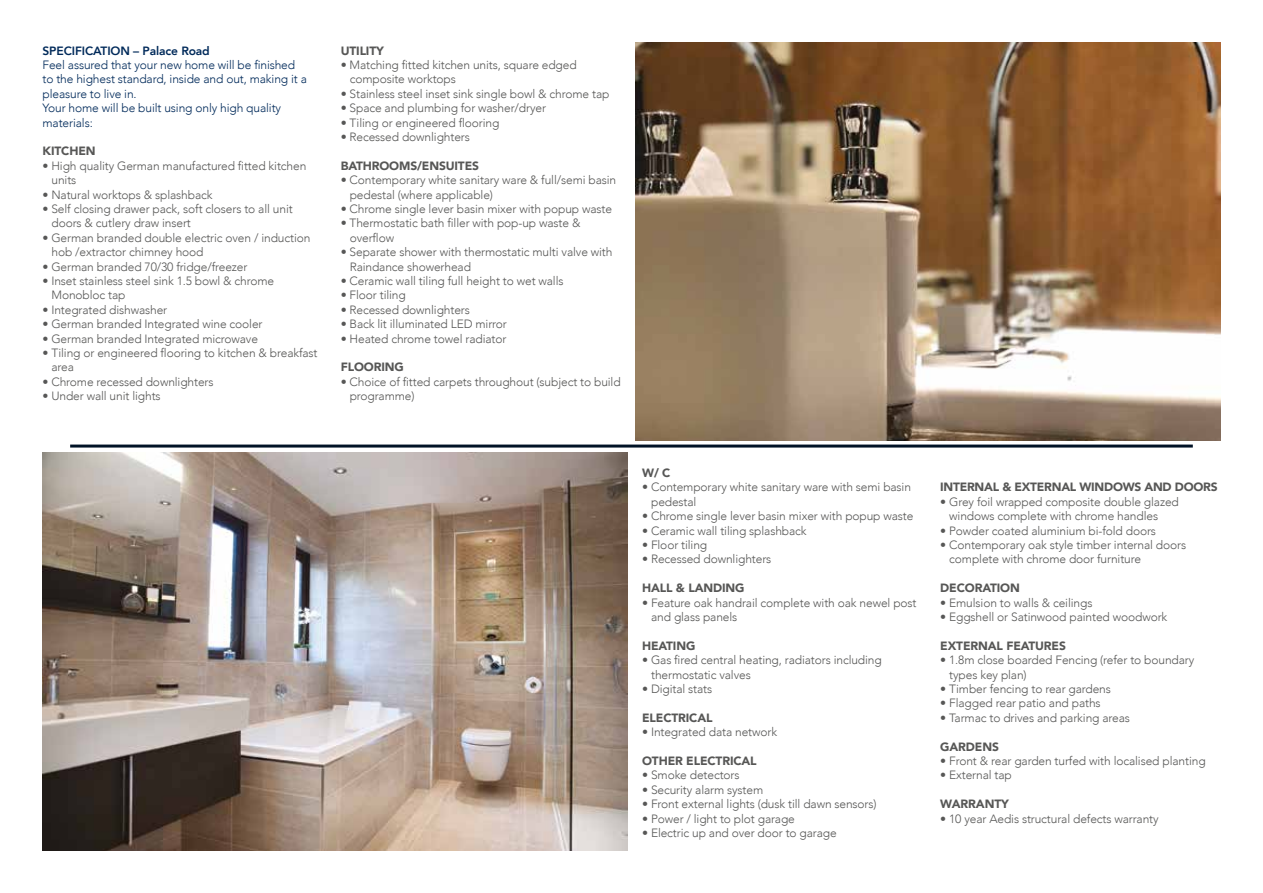
<style>
.page{position:relative;width:1263px;height:893px;background:#fff}
.page>*{position:absolute;margin:0;border:0;box-sizing:border-box;transform-origin:0 0}
.t1{font:300 12px/14.4px "Avenir";letter-spacing:-.01em;color:#575756}
.t2{font:900 12px "Avenir";letter-spacing:-.01em;color:#575756}
.t3{font:300 12px/14.4px "Avenir";letter-spacing:-.01em;color:#002a5a}
.t4{font:800 12px "Avenir";letter-spacing:-.01em;color:#002a5a}
</style>
<div class="page">
<hr style="left:70px;top:445px;width:1123px;height:3px;background:#001226">
<img style="left:43px;top:453px;width:584px;height:397px">
<img style="left:636px;top:43px;width:584px;height:397px">
<p class="t4" style="left:43px;top:41px;width:169px">SPECIFICATION – Palace Road</p>
<p class="t3" style="left:43px;top:58px;width:266px">Feel assured that your new home will be finished to the highest standard, inside and out, making it a pleasure to live in.<br>Your home will be built using only high quality materials:</p>
<p class="t2" style="left:43px;top:141px;width:55px">KITCHEN</p>
<p class="t1" style="left:52px;top:158px;width:256px;text-indent:-9px">• High quality German manufactured fitted kitchen units</p>
<p class="t1" style="left:43px;top:187px;width:172px">• Natural worktops &amp; splashback</p>
<p class="t1" style="left:52px;top:202px;width:243px;text-indent:-9px">• Self closing drawer pack, soft closers to all unit doors &amp; cutlery draw insert</p>
<p class="t1" style="left:52px;top:230px;width:260px;text-indent:-9px">• German branded double electric oven / induction hob /extractor chimney hood</p>
<p class="t1" style="left:43px;top:259px;width:206px">• German branded 70/30 fridge/freezer</p>
<p class="t1" style="left:52px;top:274px;width:224px;text-indent:-9px">• Inset stainless steel sink 1.5 bowl &amp; chrome<br>Monobloc tap</p>
<p class="t1" style="left:43px;top:302px;width:126px">• Integrated dishwasher</p>
<p class="t1" style="left:43px;top:317px;width:221px">• German branded Integrated wine cooler</p>
<p class="t1" style="left:43px;top:331px;width:217px">• German branded Integrated microwave</p>
<p class="t1" style="left:52px;top:346px;width:268px;text-indent:-9px">• Tiling or engineered flooring to kitchen &amp; breakfast area</p>
<p class="t1" style="left:43px;top:374px;width:173px">• Chrome recessed downlighters</p>
<p class="t1" style="left:43px;top:389px;width:120px">• Under wall unit lights</p>
<p class="t2" style="left:341px;top:40px;width:45px">UTILITY</p>
<p class="t1" style="left:350px;top:58px;width:229px;text-indent:-9px">• Matching fitted kitchen units, square edged composite worktops</p>
<p class="t1" style="left:341px;top:86px;width:270px">• Stainless steel inset sink single bowl &amp; chrome tap</p>
<p class="t1" style="left:341px;top:101px;width:207px">• Space and plumbing for washer/dryer</p>
<p class="t1" style="left:341px;top:115px;width:160px">• Tiling or engineered flooring</p>
<p class="t1" style="left:341px;top:130px;width:131px">• Recessed downlighters</p>
<p class="t2" style="left:341px;top:155px;width:140px">BATHROOMS/ENSUITES</p>
<p class="t1" style="left:350px;top:173px;width:268px;text-indent:-9px">• Contemporary white sanitary ware &amp; full/semi basin pedestal (where applicable)</p>
<p class="t1" style="left:341px;top:202px;width:273px">• Chrome single lever basin mixer with popup waste</p>
<p class="t1" style="left:350px;top:216px;width:232px;text-indent:-9px">• Thermostatic bath filler with pop-up waste &amp; overflow</p>
<p class="t1" style="left:350px;top:245px;width:264px;text-indent:-9px">• Separate shower with thermostatic multi valve with<br>Raindance showerhead</p>
<p class="t1" style="left:341px;top:274px;width:224px">• Ceramic wall tiling full height to wet walls</p>
<p class="t1" style="left:341px;top:288px;width:67px">• Floor tiling</p>
<p class="t1" style="left:341px;top:302px;width:131px">• Recessed downlighters</p>
<p class="t1" style="left:341px;top:317px;width:168px">• Back lit illuminated LED mirror</p>
<p class="t1" style="left:341px;top:331px;width:167px">• Heated chrome towel radiator</p>
<p class="t2" style="left:341px;top:357px;width:65px">FLOORING</p>
<p class="t1" style="left:350px;top:374px;width:273px;text-indent:-9px">• Choice of fitted carpets throughout (subject to build programme)</p>
<p class="t2" style="left:642px;top:462px;width:30px">W/ C</p>
<p class="t1" style="left:651px;top:480px;width:261px;text-indent:-9px">• Contemporary white sanitary ware with semi basin pedestal</p>
<p class="t1" style="left:642px;top:509px;width:273px">• Chrome single lever basin mixer with popup waste</p>
<p class="t1" style="left:642px;top:523px;width:166px">• Ceramic wall tiling splashback</p>
<p class="t1" style="left:642px;top:538px;width:67px">• Floor tiling</p>
<p class="t1" style="left:642px;top:552px;width:131px">• Recessed downlighters</p>
<p class="t2" style="left:642px;top:578px;width:104px">HALL &amp; LANDING</p>
<p class="t1" style="left:651px;top:595px;width:267px;text-indent:-9px">• Feature oak handrail complete with oak newel post and glass panels</p>
<p class="t2" style="left:642px;top:635px;width:55px">HEATING</p>
<p class="t1" style="left:651px;top:653px;width:232px;text-indent:-9px">• Gas fired central heating, radiators including thermostatic valves</p>
<p class="t1" style="left:642px;top:682px;width:72px">• Digital stats</p>
<p class="t2" style="left:642px;top:707px;width:72px">ELECTRICAL</p>
<p class="t1" style="left:642px;top:725px;width:136px">• Integrated data network</p>
<p class="t2" style="left:642px;top:750px;width:116px">OTHER ELECTRICAL</p>
<p class="t1" style="left:642px;top:768px;width:99px">• Smoke detectors</p>
<p class="t1" style="left:642px;top:782px;width:123px">• Security alarm system</p>
<p class="t1" style="left:642px;top:797px;width:236px">• Front external lights (dusk till dawn sensors)</p>
<p class="t1" style="left:642px;top:811px;width:154px">• Power / light to plot garage</p>
<p class="t1" style="left:642px;top:826px;width:196px">• Electric up and over door to garage</p>
<p class="t2" style="left:940px;top:477px;width:279px">INTERNAL &amp; EXTERNAL WINDOWS AND DOORS</p>
<p class="t1" style="left:949px;top:494px;width:231px;text-indent:-9px">• Grey foil wrapped composite double glazed windows complete with chrome handles</p>
<p class="t1" style="left:940px;top:523px;width:217px">• Powder coated aluminium bi-fold doors</p>
<p class="t1" style="left:949px;top:538px;width:238px;text-indent:-9px">• Contemporary oak style timber internal doors complete with chrome door furniture</p>
<p class="t2" style="left:940px;top:578px;width:81px">DECORATION</p>
<p class="t1" style="left:940px;top:595px;width:154px">• Emulsion to walls &amp; ceilings</p>
<p class="t1" style="left:940px;top:610px;width:229px">• Eggshell or Satinwood painted woodwork</p>
<p class="t2" style="left:940px;top:635px;width:127px">EXTERNAL FEATURES</p>
<p class="t1" style="left:949px;top:653px;width:247px;text-indent:-9px">• 1.8m close boarded Fencing (refer to boundary types key plan)</p>
<p class="t1" style="left:940px;top:682px;width:172px">• Timber fencing to rear gardens</p>
<p class="t1" style="left:940px;top:696px;width:162px">• Flagged rear patio and paths</p>
<p class="t1" style="left:940px;top:710px;width:191px">• Tarmac to drives and parking areas</p>
<p class="t2" style="left:940px;top:736px;width:60px">GARDENS</p>
<p class="t1" style="left:940px;top:754px;width:267px">• Front &amp; rear garden turfed with localised planting</p>
<p class="t1" style="left:940px;top:768px;width:73px">• External tap</p>
<p class="t2" style="left:940px;top:794px;width:70px">WARRANTY</p>
<p class="t1" style="left:940px;top:811px;width:220px">• 10 year Aedis structural defects warranty</p>
</div>
